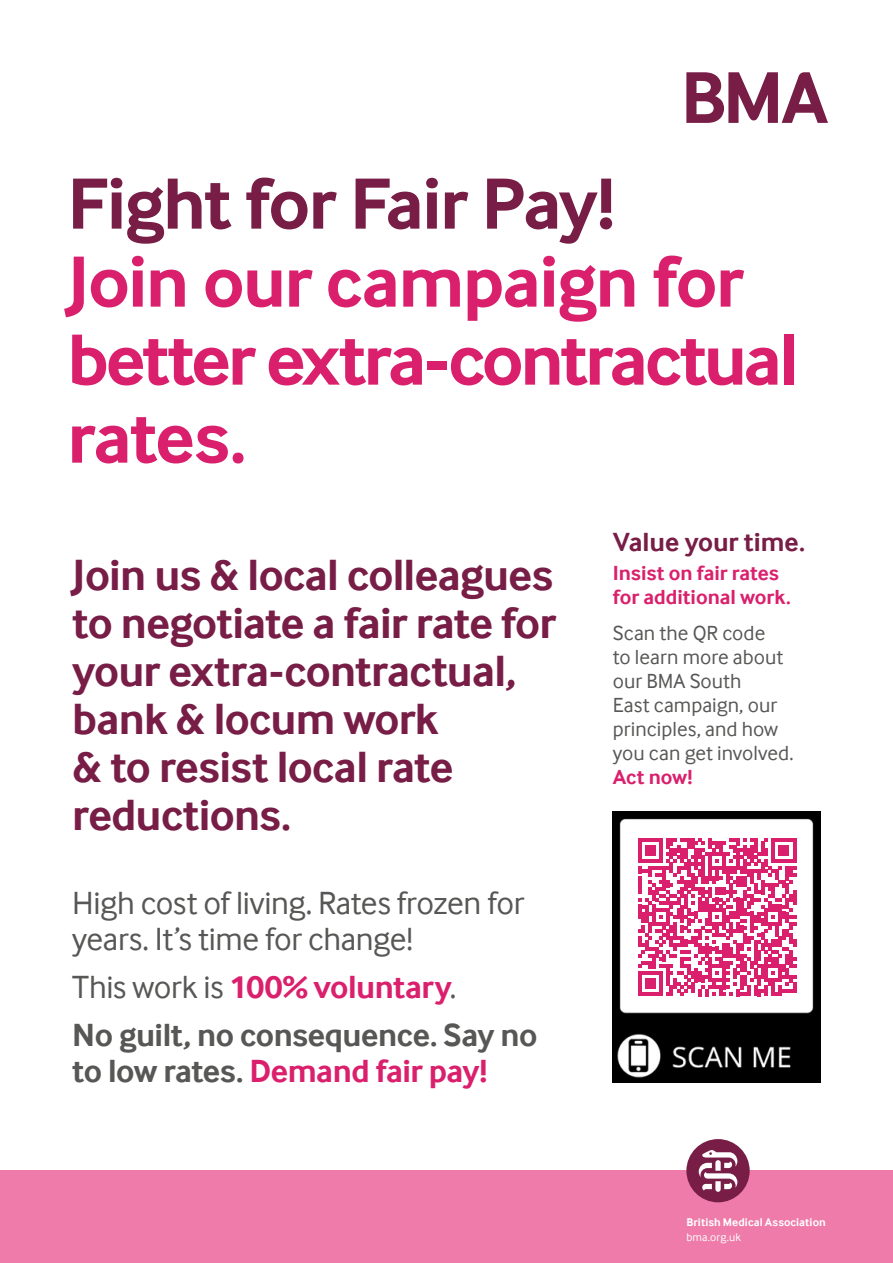
<style>
.page{position:relative;width:893px;height:1263px;background:#fff}
.page>*{position:absolute;margin:0;border:0;box-sizing:border-box;transform-origin:0 0}
.t1{font:700 75px/78px "Inter Face";letter-spacing:-.03em;color:#da206c}
.t2{font:700 75px "Inter Face";letter-spacing:-.025em;color:#771d46}
.t3{font:700 45px/48px "Inter Face";letter-spacing:-.015em;color:#771d46}
.t4{font:33px/36px "Inter Face";letter-spacing:-.015em;color:#575756}
.t5{font:700 33px/48px "Inter Face";letter-spacing:-.015em;color:#575756}
.t6{font:700 33px "Inter Face";letter-spacing:-.015em;color:#da206c}
.t7{font:700 27px "Inter Face";letter-spacing:-.005em;color:#771d46}
.t8{font:21px/24px "Inter Face";color:#575756}
.t9{font:700 21px/24px "Inter Face";letter-spacing:-.005em;color:#da206c}
.t10{font:700 11.55px "Inter Face";letter-spacing:.01em;color:#fff}
.t11{font:11.55px "Inter Face";letter-spacing:.01em;color:#fff}
.s1{font-weight:400}
.s2{color:#da206c}
.s3{color:#575756}
</style>
<div class="page">
<svg style="left:686px;top:72px;width:142px;height:51px"></svg>
<div style="left:0;top:1171px;width:893px;height:92px;background:#ee7ba9"></div>
<div style="left:686px;top:1139px;width:64px;height:63px;background:#771d46;border-radius:50%"></div>
<svg style="left:699px;top:1150px;width:38px;height:42px"></svg>
<img style="left:613px;top:811px;width:208px;height:271px">
<div style="left:624px;top:824px;width:186px;height:186px;background:#fff"></div>
<svg style="left:638px;top:838px;width:158px;height:158px"></svg>
<h1 class="t2" style="left:67px;top:160px;width:549px">Fight for Fair Pay!</h1>
<h1 class="t1" style="left:67px;top:242px;width:733px">Join our campaign for better extra-contractual rates.</h1>
<p class="t3" style="left:72px;top:551px;width:485px">Join us &amp; local colleagues to negotiate a fair rate for your extra-contractual, bank &amp; locum work<br>&amp; to resist local rate reductions.</p>
<p class="t4" style="left:72px;top:885px;width:453px">High cost of living. Rates frozen for years. It’s time for change!</p>
<p class="t5" style="left:72px;top:963px;width:467px"><span class="s1">This work is</span> <span class="s2">100% voluntary</span><span class="s1">.<br></span>No guilt, no consequence. Say no</p>
<p class="t6" style="left:72px;top:1052px;width:417px"><span class="s3">to low rates.</span> Demand fair pay!</p>
<p class="t7" style="left:613px;top:527px;width:194px">Value your time.</p>
<p class="t9" style="left:613px;top:561px;width:179px">Insist on fair rates for additional work.</p>
<p class="t8" style="left:613px;top:621px;width:182px">Scan the QR code<br>to learn more about our BMA South<br>East campaign, our principles, and how you can get involved.</p>
<p class="t9" style="left:613px;top:765px;width:81px">Act now!</p>
<p class="t10" style="left:686px;top:1215px;width:141px">British Medical Association</p>
<p class="t11" style="left:686px;top:1230px;width:56px">bma.org.uk</p>
</div>
